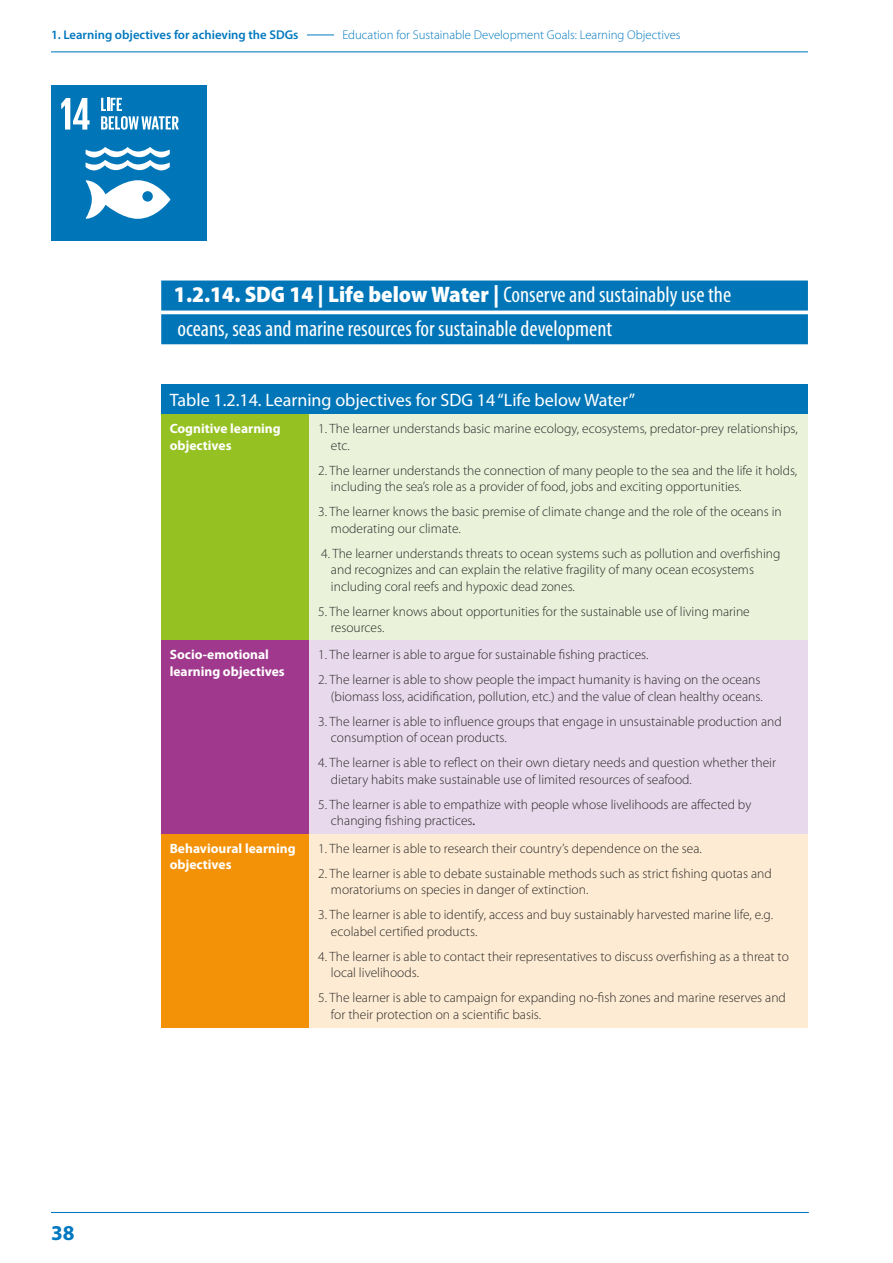
<style>
.page{position:relative;width:893px;height:1263px;background:#fff}
.page>*{position:absolute;margin:0;border:0;box-sizing:border-box;transform-origin:0 0}
.t1{font:condensed 22.5px/33.8px "Myriad Pro";color:#fff}
.t2{font:700 21.15px "Myriad Pro";color:#0078bf}
.t3{font:18px "Myriad Pro";color:#fff}
.t4{font:300 13.5px/16.5px "Myriad Pro";color:#282827}
.t5{font:700 13.5px/16.5px "Myriad Pro";color:#fff}
.t6{font:300 12.75px "Myriad Pro";color:#0078bf}
.t7{font:600 12.75px "Myriad Pro";color:#0078bf}
.s1{font-weight:900;font-stretch:semi-condensed}
.s2{font-weight:400;font-style:italic}
</style>
<div class="page">
<hr style="left:51px;top:51px;width:757px;height:1px;background:#0078bf">
<svg style="left:307px;top:35px;width:27px;height:1px"></svg>
<hr style="left:51px;top:1212px;width:758px;height:1px;background:#0078bf">
<div style="left:161px;top:280px;width:647px;height:30px;background:#0076b8"></div>
<div style="left:161px;top:314px;width:647px;height:30px;background:#0076b8"></div>
<div style="left:161px;top:384px;width:647px;height:31px;background:#0076b8"></div>
<div style="left:161px;top:415px;width:149px;height:226px;background:#95c123"></div>
<div style="left:310px;top:415px;width:498px;height:226px;background:#eaf2da"></div>
<div style="left:161px;top:641px;width:149px;height:193px;background:#a0388d"></div>
<div style="left:310px;top:641px;width:498px;height:193px;background:#e9d9ec"></div>
<div style="left:161px;top:834px;width:149px;height:193px;background:#f39207"></div>
<div style="left:310px;top:834px;width:498px;height:193px;background:#feebd3"></div>
<div style="left:51px;top:85px;width:155px;height:156px;background:#0076b8"></div>
<svg style="left:86px;top:147px;width:84px;height:72px"></svg>
<svg style="left:61px;top:98px;width:29px;height:32px"></svg>
<svg style="left:101px;top:98px;width:78px;height:32px"></svg>
<p class="t7" style="left:51px;top:28px;width:249px">1. Learning objectives for achieving the SDGs</p>
<p class="t6" style="left:342px;top:27px;width:340px">Education for Sustainable Development Goals: Learning Objectives</p>
<h1 class="t1" style="left:174px;top:278px;width:559px"><span class="s1">1.2.14. SDG 14 | Life below Water |</span> Conserve and sustainably use the oceans, seas and marine resources for sustainable development</h1>
<h2 class="t2" style="left:51px;top:1221px;width:25px">38</h2>
<h3 class="t3" style="left:170px;top:390px;width:467px">Table 1.2.14. Learning objectives for SDG 14 “Life below Water”</h3>
<p class="t5" style="left:170px;top:421px;width:113px">Cognitive learning objectives</p>
<p class="t4" style="left:331px;top:420px;width:468px;text-indent:-13px">1. The learner understands basic marine ecology, ecosystems, predator-prey relationships, etc.</p>
<p class="t4" style="left:331px;top:462px;width:468px;text-indent:-13px">2. The learner understands the connection of many people to the sea and the life it holds, including the sea’s role as a provider of food, jobs and exciting opportunities.</p>
<p class="t4" style="left:331px;top:503px;width:452px;text-indent:-13px">3. The learner knows the basic premise of climate change and the role of the oceans in moderating our climate.</p>
<p class="t4" style="left:331px;top:545px;width:451px;text-indent:-10px">4. The learner understands threats to ocean systems such as pollution and overfishing and recognizes and can explain the relative fragility of many ocean ecosystems including coral reefs and hypoxic dead zones.</p>
<p class="t4" style="left:331px;top:603px;width:420px;text-indent:-13px">5. The learner knows about opportunities for the sustainable use of living marine resources.</p>
<p class="t5" style="left:170px;top:647px;width:117px">Socio-emotional learning objectives</p>
<p class="t4" style="left:318px;top:646px;width:332px">1. The learner is able to argue for sustainable fishing practices.</p>
<p class="t4" style="left:318px;top:671px;width:446px;text-align:right">2. The learner is able to show people the impact humanity is having on the oceans (biomass loss, acidification, pollution, etc.) and the value of clean healthy oceans.</p>
<p class="t4" style="left:331px;top:713px;width:452px;text-indent:-13px">3. The learner is able to influence groups that engage in unsustainable production and consumption of ocean products.</p>
<p class="t4" style="left:331px;top:754px;width:447px;text-indent:-13px">4. The learner is able to reflect on their own dietary needs and question whether their dietary habits make sustainable use of limited resources of seafood.</p>
<p class="t4" style="left:331px;top:796px;width:422px;text-indent:-13px">5. The learner is able to empathize with people whose livelihoods are affected by changing fishing practices<span class="s2">.</span></p>
<p class="t5" style="left:170px;top:840px;width:127px">Behavioural learning objectives</p>
<p class="t4" style="left:318px;top:840px;width:385px">1. The learner is able to research their country’s dependence on the sea.</p>
<p class="t4" style="left:331px;top:865px;width:442px;text-indent:-13px">2. The learner is able to debate sustainable methods such as strict fishing quotas and moratoriums on species in danger of extinction.</p>
<p class="t4" style="left:331px;top:906px;width:444px;text-indent:-13px">3. The learner is able to identify, access and buy sustainably harvested marine life, e.g. ecolabel certified products.</p>
<p class="t4" style="left:331px;top:948px;width:459px;text-indent:-13px">4. The learner is able to contact their representatives to discuss overfishing as a threat to local livelihoods.</p>
<p class="t4" style="left:331px;top:989px;width:456px;text-indent:-13px">5. The learner is able to campaign for expanding no-fish zones and marine reserves and for their protection on a scientific basis.</p>
</div>
